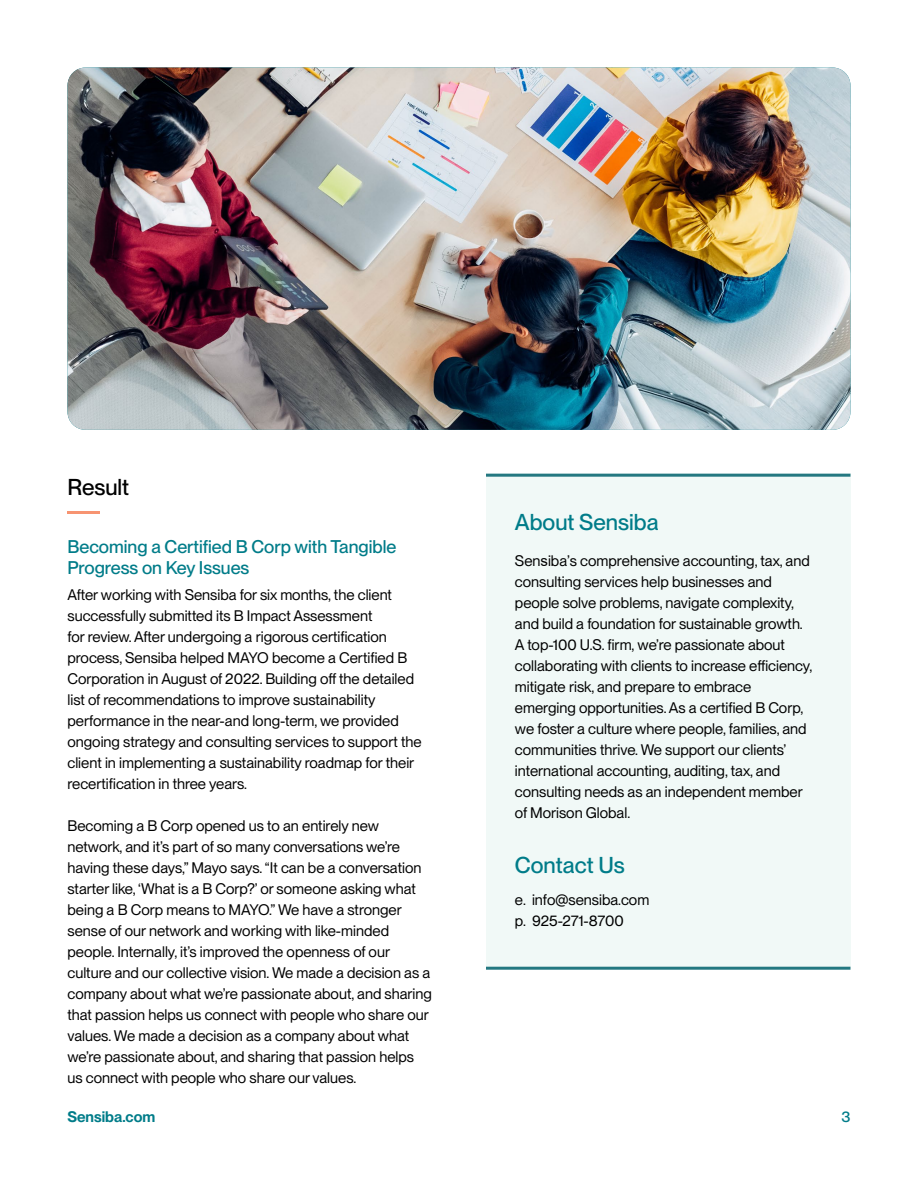
<style>
.page{position:relative;width:918px;height:1188px;background:#fff}
.page>*{position:absolute;margin:0;border:0;box-sizing:border-box;transform-origin:0 0}
.t1{font:500 22.5px "PP Neue Montreal";color:#007c89}
.t2{font:500 22.5px "PP Neue Montreal";color:#000}
.t3{font:500 18px/21px "PP Neue Montreal";color:#007c89}
.t4{font:15px/21px "PP Neue Montreal";color:#000}
.t5{font:600 15px "PP Neue Montreal";color:#007c89}
.t6{font:500 15px "PP Neue Montreal";color:#007c89}
.s1{font-family:"Arial"}
</style>
<div class="page">
<div style="left:486px;top:474px;width:364px;height:493px;background:#f1f9f7"></div>
<hr style="left:486px;top:474px;width:364px;height:3px;background:#247881">
<hr style="left:486px;top:967px;width:364px;height:3px;background:#247881">
<hr style="left:68px;top:512px;width:32px;height:2px;background:#f79471">
<img style="left:68px;top:68px;width:782px;height:362px">
<h1 class="t2" style="left:68px;top:474px;width:63px">Result</h1>
<p class="t3" style="left:68px;top:536px;width:330px">Becoming a Certified B Corp with Tangible<br>Progress on Key Issues</p>
<p class="t4" style="left:68px;top:584px;width:356px">After working with Sensiba for six months, the client successfully submitted its B Impact Assessment<br>for review. After undergoing a rigorous certification process, Sensiba helped MAYO become a Certified B Corporation in August of 2022. Building off the detailed list of recommendations to improve sustainability performance in the near-and long-term, we provided ongoing strategy and consulting services to support the client in implementing a sustainability roadmap for their recertification in three years.</p>
<p class="t4" style="left:68px;top:815px;width:366px">Becoming a B Corp opened us to an entirely new network, and it’s part of so many conversations we’re having these days,” Mayo says. “It can be a conversation starter like, ‘What is a B Corp?’ or someone asking what being a B Corp means to MAYO.” We have a stronger sense of our network and working with like-minded people. Internally, it’s improved the openness of our culture and our collective vision. We made a decision as a company about what we’re passionate about, and sharing that passion helps us connect with people who share our values. We made a decision as a company about what we’re passionate about, and sharing that passion helps us connect with people who share our values.</p>
<h1 class="t1" style="left:515px;top:509px;width:145px">About Sensiba</h1>
<p class="t4" style="left:515px;top:550px;width:299px">Sen<span class="s1">s</span>iba’s comprehensive accounting, tax, and consulting services help businesses and people solve problems, navigate complexity, and build a foundation for sustainable growth.<br>A top-100 U.S. firm, we’re passionate about collaborating with clients to increase efficiency, mitigate risk, and prepare to embrace emerging opportunities. As a certified B Corp, we foster a culture where people, families, and communities thrive. We support our clients’ international accounting, auditing, tax, and consulting needs as an independent member of Morison Global.</p>
<h1 class="t1" style="left:515px;top:852px;width:111px">Contact Us</h1>
<p class="t4" style="left:515px;top:890px;width:136px">e. info@sensiba.com p. 925-271-8700</p>
<p class="t5" style="left:68px;top:1108px;width:89px">Sensiba.com</p>
<p class="t6" style="left:841px;top:1108px;width:11px">3</p>
</div>
